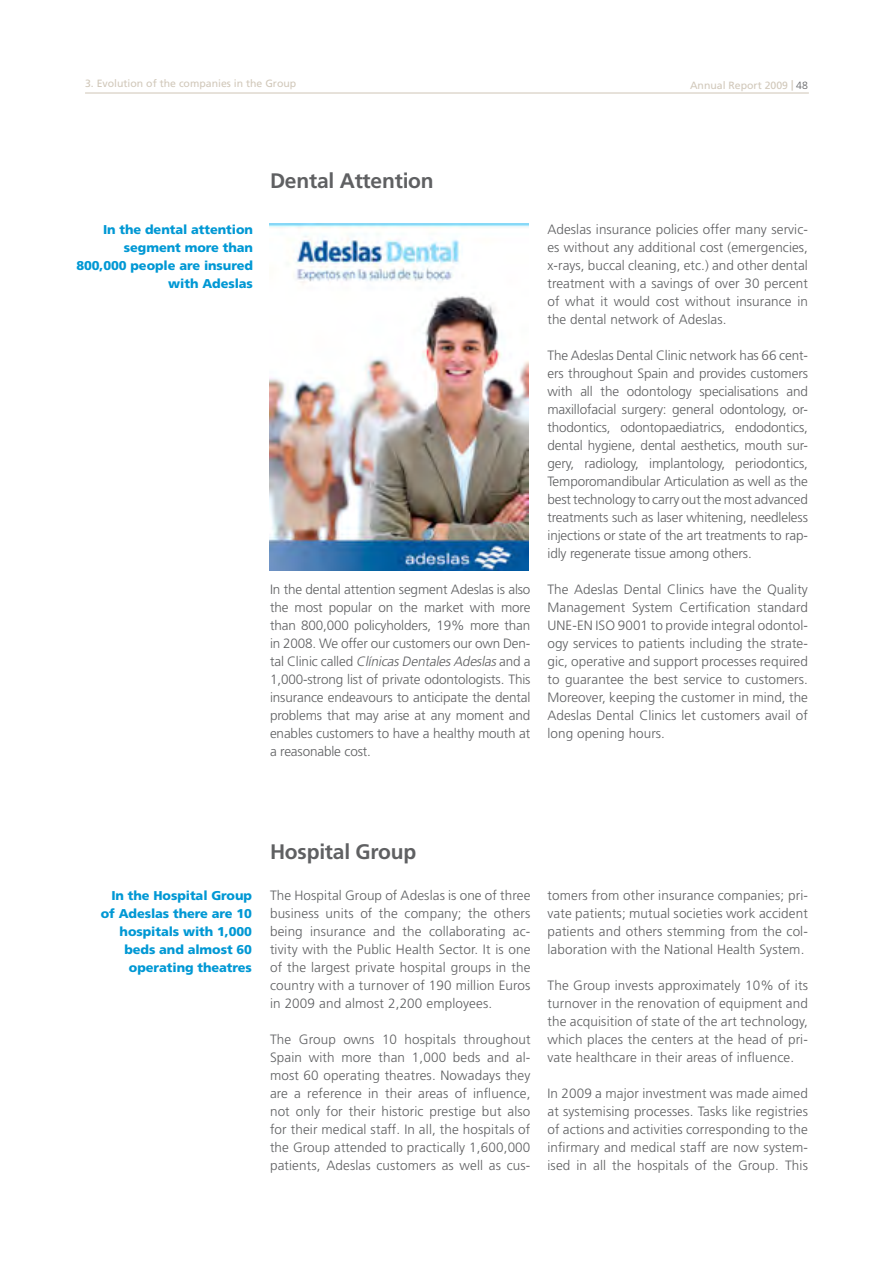
<style>
.page{position:relative;width:893px;height:1263px;background:#fff}
.page>*{position:absolute;margin:0;border:0;box-sizing:border-box;transform-origin:0 0}
.TITULO_AZUL{font:700 21px "Frutiger LT Std";letter-spacing:-.01em;color:#5f6062}
.CUERPO_DE_TEXTO{font:300 13.5px/18px "Frutiger LT Std";letter-spacing:.01em;color:#5f6062;text-align:justify}
.DESTACADO{font:900 12.75px/18px "Frutiger LT Std";letter-spacing:-.005em;color:#0098d4;text-align:right}
.t1{font:10.5px "Frutiger LT Std";color:#d1c8ba}
.s1{font-weight:700}
.s2{font-weight:300;color:#5f6062}
.s3{font-style:italic}
</style>
<div class="page">
<hr style="left:85px;top:92px;width:724px;height:2px;background:#d1c8ba">
<img style="left:269px;top:223px;width:259px;height:348px">
<p class="t1" style="left:85px;top:77px;width:213px">3. Evolution of the companies in the Group</p>
<p class="t1" style="left:690px;top:80px;width:119px">Annual Report 2009 <span class="s1">|</span> <span class="s2">48</span></p>
<p class="DESTACADO" style="left:76px;top:221px;width:178px">In the dental attention segment more than<br>800,000 people are insured with Adeslas</p>
<p class="TITULO_AZUL" style="left:270px;top:168px;width:165px">Dental Attention</p>
<p class="CUERPO_DE_TEXTO" style="left:270px;top:581px;width:262px">In the dental attention segment Adeslas is also the most popular on the market with more than 800,000 policyholders, 19% more than in 2008. We offer our customers our own Den&shy;ta l C l i n i c c a l l e d <span class="s3">ClínicasDentalesAdeslas</span>a n d a 1,000-strong list of private odontologists. This insurance endeavours to anticipate the dental problems that may arise at any moment and enables customers to have a healthy mouth at a reasonable cost.</p>
<p class="CUERPO_DE_TEXTO" style="left:547px;top:221px;width:262px">Adeslas insurance policies offer many servic&shy;es without any additional cost (emergencies, x-rays, buccal cleaning, etc.) and other dental treatment with a savings of over 30 percent of what it would cost without insurance in the dental network of Adeslas.</p>
<p class="CUERPO_DE_TEXTO" style="left:547px;top:346px;width:262px">The Adeslas Dental Clinic network has 66 cent&shy;ers throughout Spain and provides customers with all the odontology specialisations and maxillofacial surgery: general odontology, or&shy;thodontics, odontopaediatrics, endodontics, dental hygiene, dental aesthetics, mouth sur&shy;gery, radiology, implantology, periodontics, Temporomandibular Articulation as well as the best technology to carry out the most advanced treatments such as laser whitening, needleless injections or state of the art treatments to rap&shy;idly regenerate tissue among others.</p>
<p class="CUERPO_DE_TEXTO" style="left:547px;top:580px;width:262px">The Adeslas Dental Clinics have the Quality Management System Certification standard U NE-EN ISO 9001 to provide integral odontol&shy;ogy services to patients including the strate&shy;gic, operative and support processes required to guarantee the best service to customers.<br>Moreover, keeping the customer in mind, the Adeslas Dental Clinics let customers avail of long opening hours.</p>
<p class="DESTACADO" style="left:101px;top:887px;width:153px">In the Hospital Group of Adeslas there are 10 hospitals with 1,000 beds and almost 60 operating theatres</p>
<p class="TITULO_AZUL" style="left:270px;top:840px;width:148px">Hospital Group</p>
<p class="CUERPO_DE_TEXTO" style="left:270px;top:887px;width:262px">The Hospital Group of Adeslas is one of three business units of the company; the others being insurance and the collaborating ac&shy;tivity with the Public Health Sector. It is one of the largest private hospital groups in the country with a turnover of 190 million Euros in 2009 and almost 2,200 employees.</p>
<p class="CUERPO_DE_TEXTO" style="left:270px;top:1031px;width:262px">The Group owns 10 hospitals throughout Spain with more than 1,000 beds and al&shy;most 60 operating theatres. Nowadays they are a reference in their areas of influence, not only for their historic prestige but also for their medical staff. In all, the hospitals of the Group attended to practically 1,600,000 patients, Adeslas customers as well as cus-</p>
<p class="CUERPO_DE_TEXTO" style="left:547px;top:886px;width:262px">tomers from other insurance companies; pri&shy;vate patients; mutual societies work accident patients and others stemming from the col&shy;laboration with the National Health System.</p>
<p class="CUERPO_DE_TEXTO" style="left:547px;top:976px;width:262px">The Group invests approximately 10% of its turnover in the renovation of equipment and the acquisition of state of the art technology, which places the centers at the head of pri&shy;vate healthcare in their areas of influence.</p>
<p class="CUERPO_DE_TEXTO" style="left:547px;top:1084px;width:262px">In 2009 a major investment was made aimed at systemising processes. Tasks like registries of actions and activities corresponding to the infirmary and medical staff are now system&shy;ised in all the hospitals of the Group. This</p>
</div>
